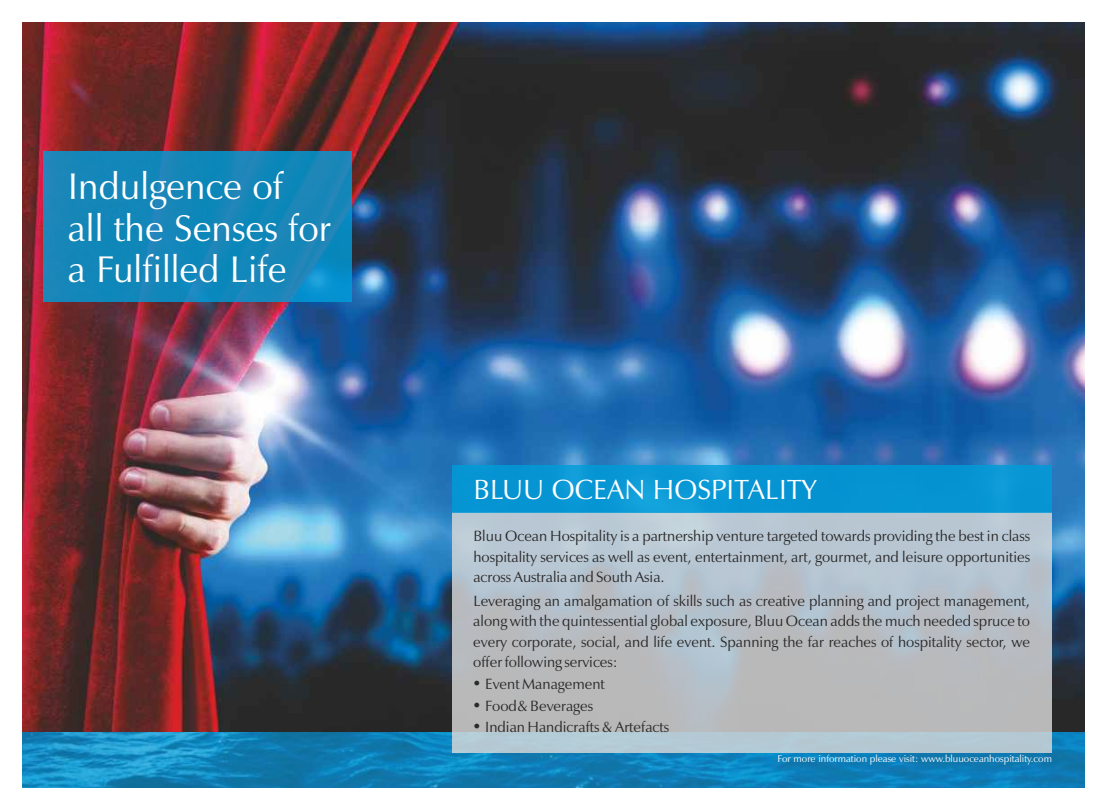
<style>
.page{position:relative;width:1107px;height:810px;background:#fff}
.page>*{position:absolute;margin:0;border:0;box-sizing:border-box;transform-origin:0 0}
.t1{font:37.5px/41.4px "Zapf Humanist 601 BT";color:#fff}
.t2{font:28px "Zapf Humanist 601 BT";color:#fff}
.t3{font:15px/20.4px "Zapf Humanist 601 BT";color:#2b2929;text-align:justify}
.t4{font:10px "Zapf Humanist 601 BT";color:#fff}
</style>
<div class="page">
<svg style="left:22px;top:732px;width:1063px;height:56px;background:#1182b9"></svg>
<img style="left:22px;top:22px;width:1063px;height:710px">
<div style="left:452px;top:513px;width:599px;height:240px;background:#d9d9d9;opacity:.82"></div>
<div style="left:452px;top:465px;width:599px;height:48px;background:#0694d3"></div>
<div style="left:43px;top:152px;width:309px;height:150px;background:#009cd9;opacity:.82"></div>
<svg style="left:475px;top:680px;width:4px;height:5px"></svg>
<svg style="left:475px;top:702px;width:4px;height:5px"></svg>
<svg style="left:475px;top:724px;width:4px;height:5px"></svg>
<h1 class="t1" style="left:68px;top:169px;width:265px">Indulgence of<br>all the Senses for a Fulfilled Life</h1>
<h2 class="t2" style="left:473px;top:478px;width:345px">BLUU OCEAN HOSPITALITY</h2>
<p class="t3" style="left:473px;top:527px;width:558px">Bluu Ocean Hospitality is a partnership venture targeted towards providing the best in class hospitality services as well as event, entertainment, art, gourmet, and leisure opportunities across Australia and South Asia.</p>
<p class="t3" style="left:473px;top:592px;width:558px">Leveraging an amalgamation of skills such as creative planning and project management, along with the quintessential global exposure, Bluu Ocean adds the much needed spruce to every corporate, social, and life event. Spanning the far reaches of hospitality sector, we offer following services:</p>
<p class="t3" style="left:485px;top:674px;width:185px;line-height:21.8px;text-align:left">Event Management<br>Food&amp; Beverages<br>Indian Handicrafts &amp; Artefacts</p>
<p class="t4" style="left:777px;top:755px;width:276px">For more information please visit: www.bluuoceanhospitality.com</p>
</div>
